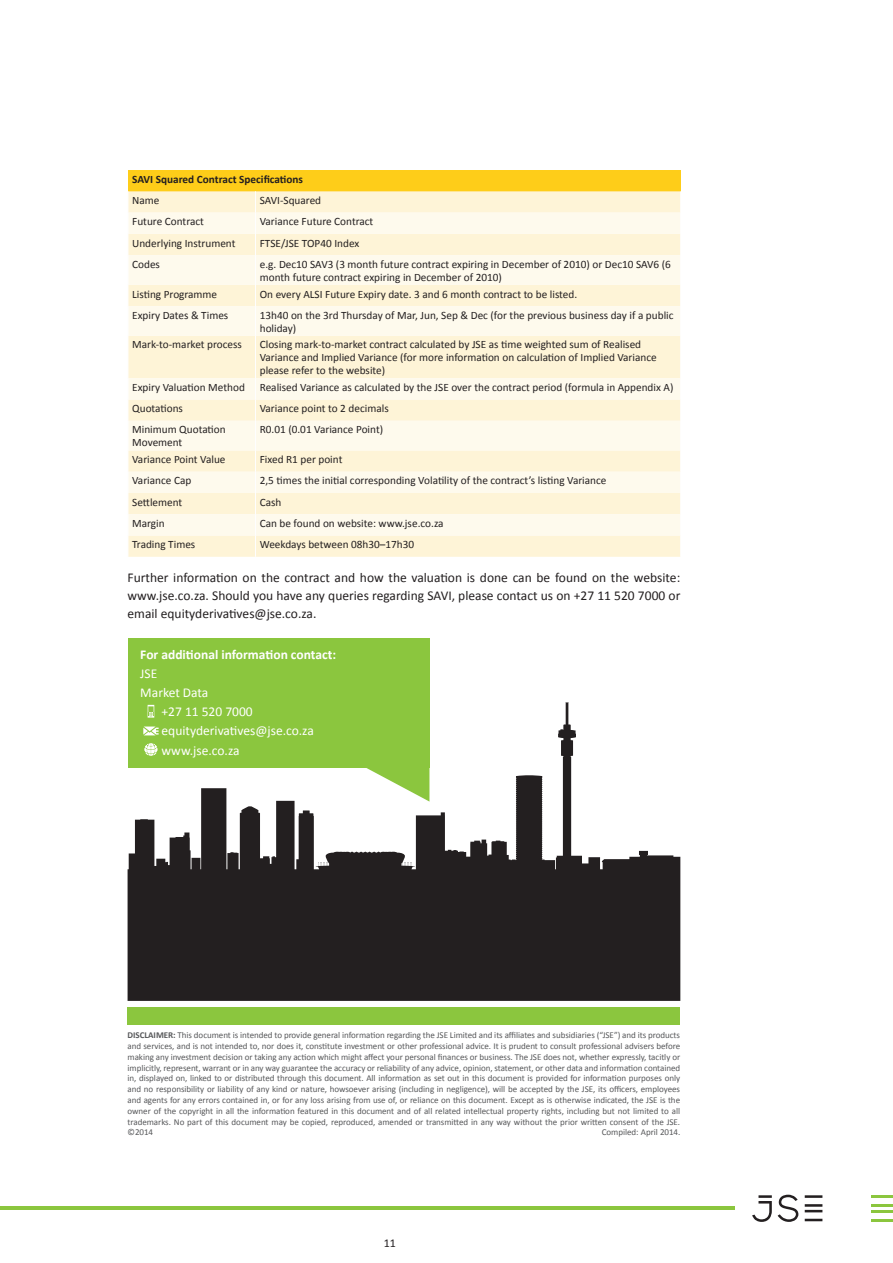
<style>
.page{position:relative;width:893px;height:1263px;background:#fff}
.page>*{position:absolute;margin:0;border:0;box-sizing:border-box;transform-origin:0 0}
.Body_01{font:13.5px/18px "Calibri";color:#231f20;text-align:justify}
.Contact_02{font:13.5px "Calibri";color:#fff}
.Contact_01{font:700 13.5px "Calibri";color:#fff}
.t1{font:12px "Calibri";color:#231f20}
.Table_Body_01{font:11.25px/12.8px "Calibri";color:#231f20}
.Table_Header_02{font:700 11.25px "Calibri";color:#231f20}
.Disclaimer{font:9px/10.8px "Calibri";letter-spacing:-.005em;color:#57585a;text-align:justify}
.s1{font-weight:700}
</style>
<div class="page">
<svg style="left:752px;top:1195px;width:70px;height:27px"></svg>
<hr style="left:0;top:1207px;width:734px;height:3px;background:#8bc63e">
<hr style="left:872px;top:1195px;width:21px;height:3px;background:#8bc63e">
<hr style="left:872px;top:1204px;width:21px;height:3px;background:#8bc63e">
<hr style="left:872px;top:1210px;width:21px;height:2px;background:#8bc63e">
<hr style="left:872px;top:1219px;width:21px;height:2px;background:#8bc63e">
<svg style="left:128px;top:702px;width:552px;height:299px;fill:#231f20"></svg>
<div style="left:128px;top:1008px;width:552px;height:17px;background:#8bc63e"></div>
<div style="left:128px;top:170px;width:553px;height:21px;background:#fecd19"></div>
<div style="left:129px;top:191px;width:551px;height:366px;background:#fef4d7"></div>
<svg style="left:129px;top:213px;width:551px;height:322px;background:#fef7e3"></svg>
<svg style="left:255px;top:191px;width:1px;height:64px"></svg>
<hr style="left:255px;top:255px;width:1px;height:30px;background:#fff">
<svg style="left:255px;top:285px;width:1px;height:21px"></svg>
<hr style="left:255px;top:306px;width:1px;height:30px;background:#fff">
<hr style="left:255px;top:336px;width:1px;height:42px;background:#fff">
<svg style="left:255px;top:378px;width:1px;height:179px"></svg>
<svg style="left:128px;top:191px;width:1px;height:64px"></svg>
<svg style="left:128px;top:285px;width:1px;height:21px"></svg>
<svg style="left:128px;top:378px;width:1px;height:179px"></svg>
<div style="left:128px;top:638px;width:301px;height:129px;background:#8bc63e"></div>
<svg style="left:148px;top:705px;width:6px;height:13px"></svg>
<svg style="left:143px;top:726px;width:16px;height:9px"></svg>
<svg style="left:145px;top:743px;width:12px;height:13px"></svg>
<svg style="left:366px;top:767px;width:63px;height:34px"></svg>
<p class="Table_Header_02" style="left:132px;top:172px;width:172px">SAVI Squared Contract Specifications</p>
<p class="Table_Body_01" style="left:132px;top:193px;width:29px">Name</p>
<p class="Table_Body_01" style="left:260px;top:193px;width:63px">SAVI-Squared</p>
<p class="Table_Body_01" style="left:132px;top:215px;width:73px">Future Contract</p>
<p class="Table_Body_01" style="left:260px;top:215px;width:115px">Variance Future Contract</p>
<p class="Table_Body_01" style="left:132px;top:236px;width:105px">Underlying Instrument</p>
<p class="Table_Body_01" style="left:260px;top:236px;width:101px">FTSE/JSE TOP40 Index</p>
<p class="Table_Body_01" style="left:132px;top:257px;width:29px">Codes</p>
<p class="Table_Body_01" style="left:260px;top:257px;width:413px">e.g. Dec10 SAV3 (3 month future contract expiring in December of 2010) or Dec10 SAV6 (6 month future contract expiring in December of 2010)</p>
<p class="Table_Body_01" style="left:132px;top:287px;width:87px">Listing Programme</p>
<p class="Table_Body_01" style="left:260px;top:287px;width:319px">On every ALSI Future Expiry date. 3 and 6 month contract to be listed.</p>
<p class="Table_Body_01" style="left:132px;top:308px;width:98px">Expiry Dates &amp; Times</p>
<p class="Table_Body_01" style="left:260px;top:308px;width:415px">13h40 on the 3rd Thursday of Mar, Jun, Sep &amp; Dec (for the previous business day if a public holiday)</p>
<p class="Table_Body_01" style="left:132px;top:338px;width:111px">Mark-to-market process</p>
<p class="Table_Body_01" style="left:260px;top:338px;width:399px">Closing mark-to-market contract calculated by JSE as time weighted sum of Realised<br>Variance and Implied Variance (for more information on calculation of Implied Variance please refer to the website)</p>
<p class="Table_Body_01" style="left:132px;top:380px;width:114px">Expiry Valuation Method</p>
<p class="Table_Body_01" style="left:260px;top:380px;width:415px">Realised Variance as calculated by the JSE over the contract period (formula in Appendix A)</p>
<p class="Table_Body_01" style="left:132px;top:402px;width:52px">Quotations</p>
<p class="Table_Body_01" style="left:260px;top:402px;width:130px">Variance point to 2 decimals</p>
<p class="Table_Body_01" style="left:132px;top:423px;width:95px">Minimum Quotation<br>Movement</p>
<p class="Table_Body_01" style="left:260px;top:423px;width:125px">R0.01 (0.01 Variance Point)</p>
<p class="Table_Body_01" style="left:132px;top:452px;width:95px">Variance Point Value</p>
<p class="Table_Body_01" style="left:260px;top:452px;width:84px">Fixed R1 per point</p>
<p class="Table_Body_01" style="left:132px;top:474px;width:61px">Variance Cap</p>
<p class="Table_Body_01" style="left:260px;top:474px;width:348px">2,5 times the initial corresponding Volatility of the contract’s listing Variance</p>
<p class="Table_Body_01" style="left:132px;top:495px;width:52px">Settlement</p>
<p class="Table_Body_01" style="left:260px;top:495px;width:23px">Cash</p>
<p class="Table_Body_01" style="left:132px;top:516px;width:34px">Margin</p>
<p class="Table_Body_01" style="left:260px;top:516px;width:185px">Can be found on website: www.jse.co.za</p>
<p class="Table_Body_01" style="left:132px;top:538px;width:65px">Trading Times</p>
<p class="Table_Body_01" style="left:260px;top:538px;width:156px">Weekdays between 08h30–17h30</p>
<p class="Body_01" style="left:128px;top:567px;width:554px">Further information on the contract and how the valuation is done can be found on the website: www.jse.co.za. Should you have any queries regarding SAVI, please contact us on +27 11 520 7000 or email equityderivatives@jse.co.za.</p>
<p class="Contact_01" style="left:140px;top:646px;width:197px">For additional information contact:</p>
<p class="Contact_02" style="left:140px;top:665px;width:19px">JSE</p>
<p class="Contact_02" style="left:140px;top:684px;width:70px">Market Data</p>
<p class="Contact_02" style="left:162px;top:703px;width:93px">+27 11 520 7000</p>
<p class="Contact_02" style="left:162px;top:722px;width:154px">equityderivatives@jse.co.za</p>
<p class="Contact_02" style="left:162px;top:742px;width:80px">www.jse.co.za</p>
<p class="Disclaimer" style="left:128px;top:1029px;width:554px"><span class="s1">DISCLAIMER:</span> This document is intended to provide general information regarding the JSE Limited and its affiliates and subsidiaries (“JSE”) and its products and services, and is not intended to, nor does it, constitute investment or other professional advice. It is prudent to consult professional advisers before making any investment decision or taking any action which might affect your personal finances or business. The JSE does not, whether expressly, tacitly or implicitly, represent, warrant or in any way guarantee the accuracy or reliability of any advice, opinion, statement, or other data and information contained in, displayed on, linked to or distributed through this document. All information as set out in this document is provided for information purposes only and no responsibility or liability of any kind or nature, howsoever arising (including in negligence), will be accepted by the JSE, its officers, employees and agents for any errors contained in, or for any loss arising from use of, or reliance on this document. Except as is otherwise indicated, the JSE is the owner of the copyright in all the information featured in this document and of all related intellectual property rights, including but not limited to all trademarks. No part of this document may be copied, reproduced, amended or transmitted in any way without the prior written consent of the JSE. ©2014</p>
<p class="Disclaimer" style="left:602px;top:1126px;width:80px">Compiled: April 2014.</p>
<h2 class="t1" style="left:384px;top:1236px;width:14px">11</h2>
</div>
